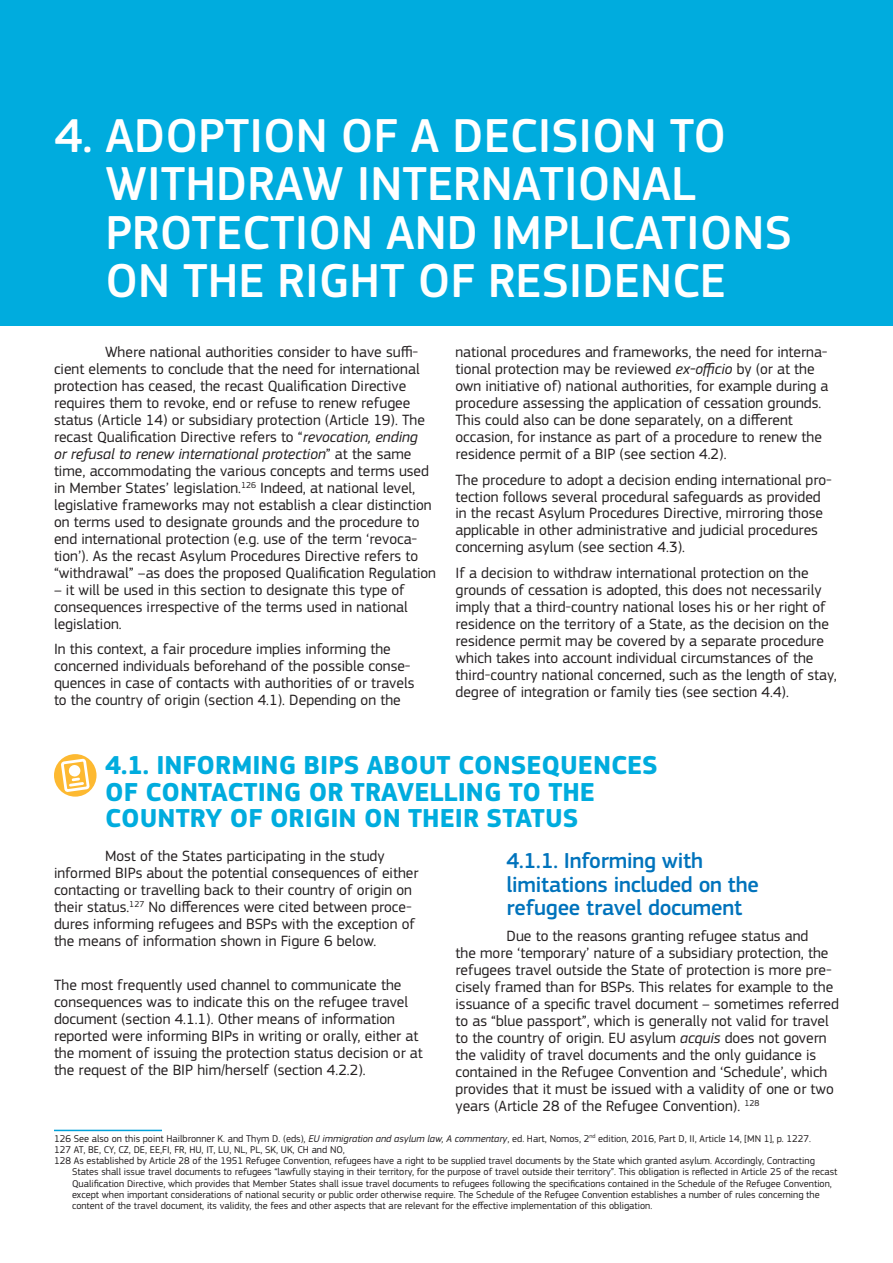
<style>
.page{position:relative;width:893px;height:1263px;background:#fff}
.page>*{position:absolute;margin:0;border:0;box-sizing:border-box;transform-origin:0 0}
.t1{font:500 49.5px/48.4px "EC Square Sans Pro";color:#fff}
.t2{font:700 27px/26.4px "EC Square Sans Pro";color:#00acde}
.t3{font:500 22.5px/23.7px "EC Square Sans Pro";letter-spacing:-.01em;color:#0073bc}
.text_main-first{font:15.45px/17px "EC Square Sans Pro";color:#231f20}
.text_main{font:15.45px/17px "EC Square Sans Pro";color:#231f20}
.footnote___source{font:10.2px/11.2px "EC Square Sans Pro";color:#231f20}
.s1{font-style:italic}
</style>
<div class="page">
<div style="left:0;top:0;width:893px;height:326px;background:#00acde"></div>
<hr style="left:54px;top:1130px;width:108px;height:1px;background:#00a1d9">
<div style="left:54px;top:754px;width:43px;height:43px;background:#fdb931;border-radius:50%"></div>
<svg style="left:61px;top:754px;width:29px;height:43px"></svg>
<p class="t1" style="left:106px;top:112px;width:688px;text-indent:-51px">4. ADOPTION OF A DECISION TO<br>WITHDRAW INTERNATIONAL<br>PROTECTION AND IMPLICATIONS<br>ON THE RIGHT OF RESIDENCE</p>
<p class="text_main-first" style="left:54px;top:344px;width:384px;text-indent:51px">Where national authorities consider to have suffi&shy;cient elements to conclude that the need for international protection has ceased, the recast Qualification Directive requires them to revoke, end or refuse to renew refugee status (Article 14) or subsidiary protection (Article 19). The recast Qualification Directive refers to “<span class="s1">revocation, ending<br>or refusal to renew international protection</span>” at the same time, accommodating the various concepts and terms used in Member States’ legislation.<sup>126</sup> Indeed, at national level, legislative frameworks may not establish a clear distinction on terms used to designate grounds and the procedure to end international protection (e.g. use of the term ‘revoca&shy;tion’). As the recast Asylum Procedures Directive refers to “withdrawal” –as does the proposed Qualification Regulation</p>
<p class="text_main-first" style="left:54px;top:581px;width:355px">– it will be used in this section to designate this type of consequences irrespective of the terms used in national legislation.</p>
<p class="text_main" style="left:54px;top:641px;width:362px">In this context, a fair procedure implies informing the concerned individuals beforehand of the possible conse&shy;quences in case of contacts with authorities of or travels to the country of origin (section 4.1). Depending on the</p>
<p class="text_main" style="left:455px;top:344px;width:374px">national procedures and frameworks, the need for interna&shy;tional protection may be reviewed <span class="s1">ex-officio</span> by (or at the own initiative of) national authorities, for example during a procedure assessing the application of cessation grounds.<br>This could also can be done separately, on a different occasion, for instance as part of a procedure to renew the residence permit of a BIP (see section 4.2).</p>
<p class="text_main" style="left:455px;top:471px;width:378px">The procedure to adopt a decision ending international pro&shy;tection follows several procedural safeguards as provided in the recast Asylum Procedures Directive, mirroring those applicable in other administrative and judicial procedures concerning asylum (see section 4.3).</p>
<p class="text_main" style="left:455px;top:564px;width:383px">If a decision to withdraw international protection on the grounds of cessation is adopted, this does not necessarily imply that a third-country national loses his or her right of residence on the territory of a State, as the decision on the residence permit may be covered by a separate procedure which takes into account individual circumstances of the third-country national concerned, such as the length of stay, degree of integration or family ties (see section 4.4).</p>
<p class="t2" style="left:105px;top:753px;width:554px">4.1. INFORMING BIPS ABOUT CONSEQUENCES<br>OF CONTACTING OR TRAVELLING TO THE<br>COUNTRY OF ORIGIN ON THEIR STATUS</p>
<p class="text_main-first" style="left:54px;top:848px;width:366px;text-indent:51px">Most of the States participating in the study informed BIPs about the potential consequences of either contacting or travelling back to their country of origin on their status.<sup>127</sup> No differences were cited between proce&shy;dures informing refugees and BSPs with the exception of the means of information shown in Figure 6 below.</p>
<p class="text_main" style="left:54px;top:976px;width:370px">The most frequently used channel to communicate the consequences was to indicate this on the refugee travel document (section 4.1.1). Other means of information reported were informing BIPs in writing or orally, either at the moment of issuing the protection status decision or at the request of the BIP him/herself (section 4.2.2).</p>
<p class="t3" style="left:506px;top:849px;width:254px">4.1.1. Informing with limitations included on the refugee travel document</p>
<p class="text_main-first" style="left:455px;top:927px;width:385px;text-indent:51px">Due to the reasons granting refugee status and<br>the more ‘temporary’ nature of a subsidiary protection, the refugees travel outside the State of protection is more pre&shy;cisely framed than for BSPs. This relates for example to the issuance of a specific travel document – sometimes referred to as “blue passport”, which is generally not valid for travel to the country of origin. EU asylum <span class="s1">acquis</span> does not govern the validity of travel documents and the only guidance is contained in the Refugee Convention and ‘Schedule’, which provides that it must be issued with a validity of one or two years (Article 28 of the Refugee Convention). <sup>128</sup></p>
<p class="footnote___source" style="left:54px;top:1133px;width:759px">126 See also on this point Hailbronner K. and Thym D. (eds), <span class="s1">EU immigration and asylum law, A commentary</span>, ed. Hart, Nomos, 2<sup>nd</sup> edition, 2016, Part D, II, Article 14, [MN 1], p. 1227.</p>
<p class="footnote___source" style="left:54px;top:1144px;width:292px">127 AT, BE, CY, CZ, DE, EE,FI, FR, HU, IT, LU, NL, PL, SK, UK, CH and NO,</p>
<p class="footnote___source" style="left:72px;top:1155px;width:767px;text-indent:-18px">128 As established by Article 28 of the 1951 Refugee Convention, refugees have a right to be supplied travel documents by the State which granted asylum. Accordingly, Contracting States shall issue travel documents to refugees “lawfully staying in their territory, for the purpose of travel outside their territory”. This obligation is reflected in Article 25 of the recast Qualification Directive, which provides that Member States shall issue travel documents to refugees following the specifications contained in the Schedule of the Refugee Convention, except when important considerations of national security or public order otherwise require. The Schedule of the Refugee Convention establishes a number of rules concerning the content of the travel document, its validity, the fees and other aspects that are relevant for the effective implementation of this obligation.</p>
</div>
